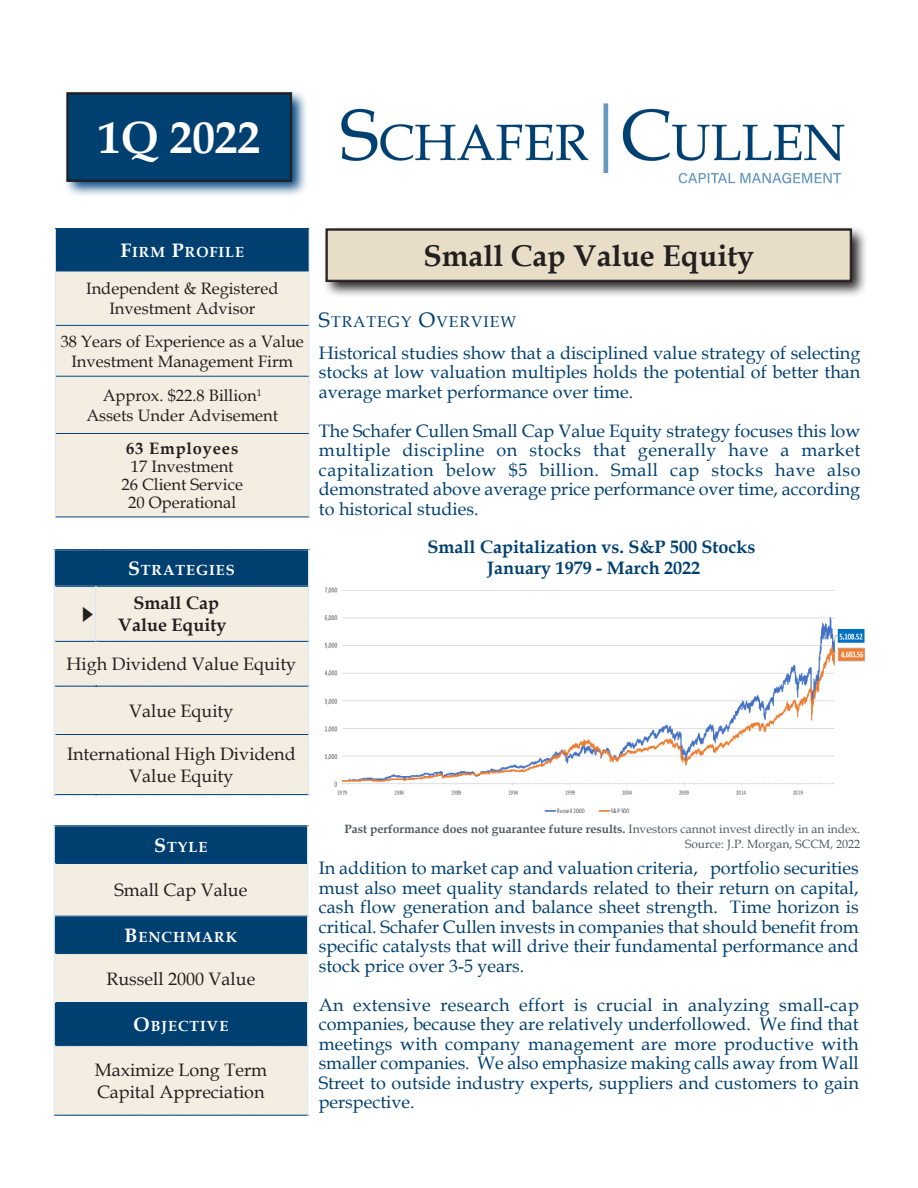
<style>
.page{position:relative;width:918px;height:1188px;background:#fff}
.page>*{position:absolute;margin:0;border:0;box-sizing:border-box;transform-origin:0 0}
.t1{font:700 45px "Book Antiqua";color:#fff}
.t2{font:700 30px "Book Antiqua";color:#231f20}
.t3{font:18px/19.5px "Book Antiqua";color:#004071;text-align:justify}
.t4{font:18px/21.6px "Book Antiqua";color:#231f20;text-align:center}
.t5{font:700 18px "Book Antiqua";color:#004071}
.t6{font:700 18px "Book Antiqua";color:#231f20}
.t7{font:16.5px/19.8px "Book Antiqua";color:#231f20;text-align:center}
.t8{font:700 16.5px "Book Antiqua";letter-spacing:.05em;color:#231f20}
.t9{font:15.75px "Book Antiqua";letter-spacing:.065em;color:#004071}
.t10{font:700 14.7px "Book Antiqua";letter-spacing:.065em;color:#fff}
.t11{font:12px/14.4px "Book Antiqua";color:#535860;text-align:right}
.s1{font-size:19.5px}
.s2{font-size:21px}
.s3{font-weight:700}
</style>
<div class="page">
<div style="left:322px;top:225px;width:546px;height:73px;background:#231f20;opacity:.98"></div>
<div style="left:326px;top:229px;width:526px;height:53px;background:#e8ddc6"></div>
<div style="left:326px;top:229px;width:525px;height:52px;border:1px solid #231f20"></div>
<svg style="left:54px;top:826px;width:255px;height:290px;background:#8ea5b3"></svg>
<div style="left:63px;top:89px;width:245px;height:109px;background:#01457f;opacity:.98"></div>
<div style="left:67px;top:93px;width:225px;height:89px;background:#004071"></div>
<div style="left:67px;top:93px;width:224px;height:88px;border:1px solid #231f20"></div>
<div style="left:68px;top:94px;width:222px;height:86px;border:1px solid #231f20"></div>
<img style="left:341px;top:103px;width:504px;height:81px">
<div style="left:55px;top:229px;width:254px;height:42px;background:#004071"></div>
<div style="left:56px;top:272px;width:253px;height:245px;background:#f4ede1"></div>
<hr style="left:55px;top:229px;width:254px;height:1px;background:#01457f">
<hr style="left:56px;top:271px;width:253px;height:1px;background:#01457f">
<hr style="left:56px;top:325px;width:253px;height:1px;background:#01457f">
<hr style="left:56px;top:376px;width:253px;height:1px;background:#01457f">
<hr style="left:56px;top:433px;width:253px;height:1px;background:#01457f">
<hr style="left:55px;top:517px;width:254px;height:1px;background:#01457f">
<hr style="left:55px;top:229px;width:1px;height:42px;background:#d8e7f2">
<hr style="left:309px;top:229px;width:1px;height:42px;background:#d8e7f2">
<hr style="left:55px;top:271px;width:1px;height:54px;background:#d8e7f2">
<hr style="left:309px;top:271px;width:1px;height:54px;background:#d8e7f2">
<hr style="left:55px;top:325px;width:1px;height:51px;background:#d8e7f2">
<hr style="left:309px;top:325px;width:1px;height:51px;background:#d8e7f2">
<hr style="left:55px;top:376px;width:1px;height:57px;background:#d8e7f2">
<hr style="left:309px;top:376px;width:1px;height:57px;background:#d8e7f2">
<hr style="left:55px;top:433px;width:1px;height:84px;background:#d8e7f2">
<hr style="left:309px;top:433px;width:1px;height:84px;background:#d8e7f2">
<img style="left:324px;top:587px;width:541px;height:225px">
<svg style="left:54px;top:549px;width:256px;height:246px;background:#cbd0cf"></svg>
<p class="t1" style="left:99px;top:107px;width:163px">1Q 2022</p>
<p class="t10" style="left:120px;top:242px;width:125px"><span class="s1">F</span>IRM <span class="s1">P</span>ROFILE</p>
<p class="t7" style="left:86px;top:278px;width:194px">Independent &amp; Registered</p>
<p class="t7" style="left:109px;top:298px;width:147px">Investment Advisor</p>
<p class="t7" style="left:61px;top:331px;width:245px">38 Years of Experience as a Value<br>Investment Management Firm</p>
<p class="t7" style="left:103px;top:385px;width:161px">Approx. $22.8 Billion<sup>1</sup></p>
<p class="t7" style="left:86px;top:405px;width:193px">Assets Under Advisement</p>
<p class="t8" style="left:126px;top:437px;width:114px">63 Employees</p>
<p class="t7" style="left:131px;top:456px;width:104px">17 Investment</p>
<p class="t7" style="left:122px;top:474px;width:123px">26 Client Service</p>
<p class="t7" style="left:128px;top:492px;width:110px">20 Operational</p>
<p class="t10" style="left:128px;top:560px;width:108px"><span class="s1">S</span>TRATEGIES</p>
<p class="t6" style="left:134px;top:591px;width:87px">Small Cap</p>
<p class="t6" style="left:118px;top:613px;width:110px">Value Equity</p>
<p class="t4" style="left:67px;top:653px;width:231px">High Dividend Value Equity</p>
<p class="t4" style="left:129px;top:700px;width:106px">Value Equity</p>
<p class="t4" style="left:67px;top:743px;width:230px">International High Dividend<br>Value Equity</p>
<p class="t10" style="left:154px;top:837px;width:55px"><span class="s1">S</span>TYLE</p>
<p class="t4" style="left:114px;top:879px;width:135px">Small Cap Value</p>
<p class="t10" style="left:125px;top:927px;width:114px"><span class="s1">B</span>ENCHMARK</p>
<p class="t4" style="left:106px;top:967px;width:150px">Russell 2000 Value</p>
<p class="t10" style="left:134px;top:1016px;width:96px"><span class="s1">O</span>BJECTIVE</p>
<p class="t4" style="left:95px;top:1059px;width:174px">Maximize Long Term</p>
<p class="t4" style="left:97px;top:1080px;width:169px">Capital Appreciation</p>
<p class="t2" style="left:423px;top:235px;width:332px">Small Cap Value Equity</p>
<p class="t9" style="left:319px;top:311px;width:199px"><span class="s2">S</span>TRATEGY <span class="s2">O</span>VERVIEW</p>
<p class="t3" style="left:319px;top:342px;width:543px">Historical studies show that a disciplined value strategy of selecting stocks at low valuation multiples holds the potential of better than average market performance over time.</p>
<p class="t3" style="left:319px;top:420px;width:543px">The Schafer Cullen Small Cap Value Equity strategy focuses this low multiple discipline on stocks that generally have a market capitalization below $5 billion. Small cap stocks have also demonstrated above average price performance over time, according to historical studies.</p>
<p class="t5" style="left:428px;top:534px;width:329px">Small Capitalization vs. S&amp;P 500 Stocks</p>
<p class="t5" style="left:487px;top:555px;width:214px">January 1979 - March 2022</p>
<p class="t11" style="left:345px;top:822px;width:517px"><span class="s3">Past performance does not guarantee future results.</span> Investors cannot invest directly in an index.<br>Source: J.P. Morgan, SCCM, 2022</p>
<p class="t3" style="left:319px;top:858px;width:541px">In addition to market cap and valuation criteria, portfolio securities must also meet quality standards related to their return on capital, cash flow generation and balance sheet strength. Time horizon is critical. Schafer Cullen invests in companies that should benefit from specific catalysts that will drive their fundamental performance and stock price over 3-5 years.</p>
<p class="t3" style="left:319px;top:994px;width:542px">An extensive research effort is crucial in analyzing small-cap companies, because they are relatively underfollowed. We find that meetings with company management are more productive with smaller companies. We also emphasize making calls away from Wall Street to outside industry experts, suppliers and customers to gain perspective.</p>
</div>
